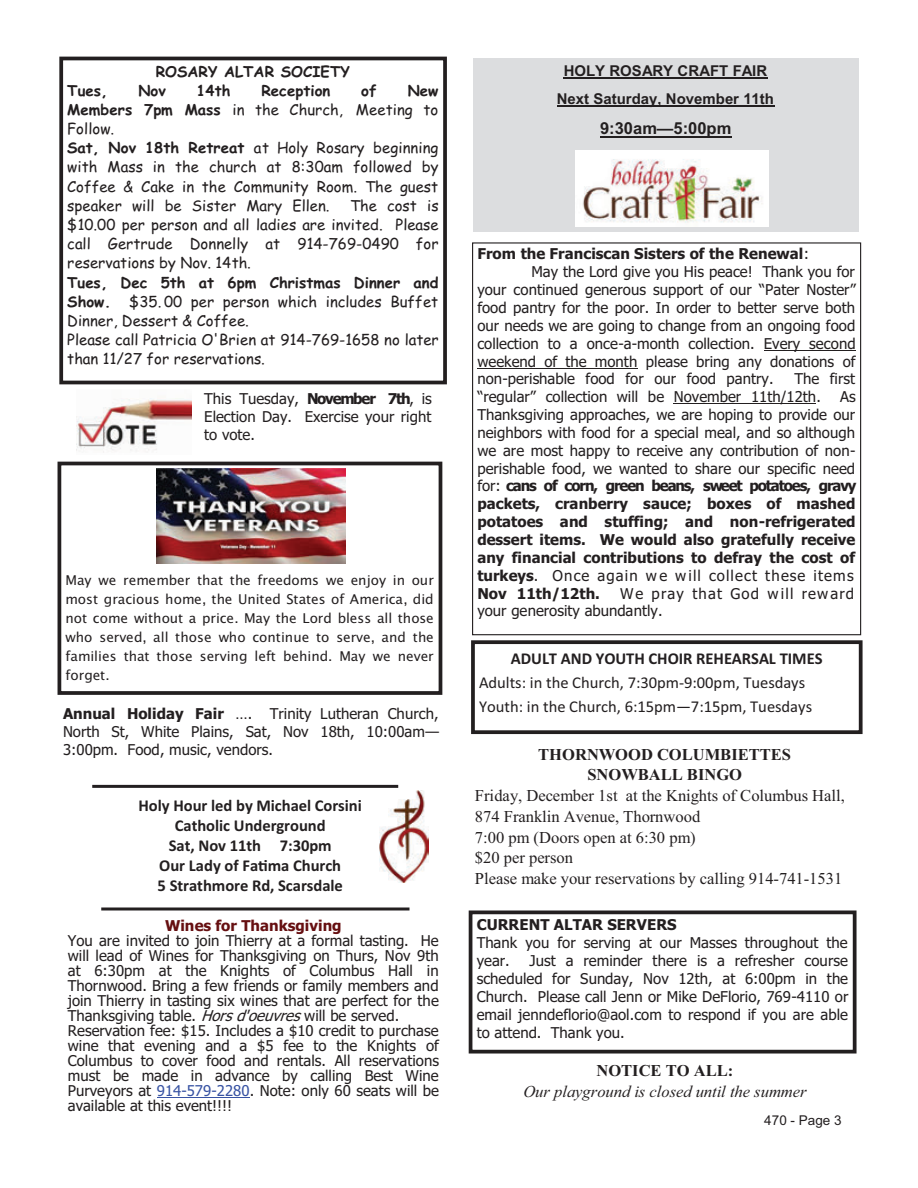
<style>
.page{position:relative;width:918px;height:1188px;background:#fff}
.page>*{position:absolute;margin:0;border:0;box-sizing:border-box;transform-origin:0 0}
.t1{font:16.65px "Times New Roman";color:#231f20}
.t2{font:700 16.65px "Calibri";color:#231f20}
.t3{font:700 16.5px/20.1px "Calibri";color:#231f20;text-align:center}
.t4{font:16.5px/20.7px "Times New Roman";color:#231f20}
.t5{font:16.5px/24px "Calibri";color:#231f20}
.t6{font:700 16.5px/20.5px "Times New Roman";color:#231f20;text-align:center}
.t7{font:italic 16.5px "Times New Roman";color:#231f20}
.t8{font:700 16.5px "Arial";color:#231f20}
.t9{font:15px/17.9px "Tahoma";color:#231f20}
.t10{font:15px/19.2px "Comic Sans MS";color:#231f20}
.t11{font:700 15px "Tahoma";color:#231f20}
.t12{font:700 15px/28.5px "Arial";color:#231f20;text-align:center}
.t13{font:700 15px "Comic Sans MS";color:#231f20}
.t14{font:700 15px "Tahoma";color:#660f11}
.t15{font:13.5px/18.9px "Lucida Sans";color:#231f20;text-align:justify}
.t16{font:13.5px "Arial";letter-spacing:.005em;color:#231f20}
.s1{font-weight:700}
.s2{font-style:italic}
.s3{color:#3853a3}
.s4{font-weight:400}
</style>
<div class="page">
<div style="left:59px;top:57px;width:388px;height:327px;border:4px solid #231f20"></div>
<div style="left:472px;top:242px;width:389px;height:393px;border:1px solid #231f20"></div>
<hr style="left:764px;top:350px;width:92px;height:1px;background:#231f20">
<hr style="left:477px;top:368px;width:161px;height:1px;background:#231f20">
<hr style="left:674px;top:403px;width:142px;height:1px;background:#231f20">
<div style="left:473px;top:58px;width:386px;height:174px;background:#dcdddf"></div>
<hr style="left:564px;top:77px;width:204px;height:2px;background:#231f20">
<hr style="left:557px;top:105px;width:217px;height:2px;background:#231f20">
<hr style="left:600px;top:136px;width:131px;height:2px;background:#231f20">
<img style="left:575px;top:150px;width:194px;height:76px">
<div style="left:469px;top:911px;width:388px;height:143px;border:4px solid #231f20"></div>
<div style="left:471px;top:640px;width:392px;height:94px;border:4px solid #231f20"></div>
<hr style="left:157px;top:1097px;width:93px;height:1px;background:#3853a3">
<hr style="left:92px;top:785px;width:306px;height:3px;background:#231f20">
<img style="left:379px;top:791px;width:49px;height:92px">
<hr style="left:101px;top:908px;width:309px;height:3px;background:#231f20">
<div style="left:58px;top:462px;width:384px;height:233px;border:4px solid #231f20"></div>
<img style="left:156px;top:469px;width:189px;height:95px">
<img style="left:77px;top:398px;width:115px;height:55px">
<p class="t13" style="left:156px;top:65px;width:196px">ROSARY ALTAR SOCIETY</p>
<p class="t13" style="left:67px;top:84px;width:42px">Tues,</p>
<p class="t13" style="left:139px;top:84px;width:29px">Nov</p>
<p class="t13" style="left:197px;top:84px;width:35px">14th</p>
<p class="t13" style="left:261px;top:84px;width:70px">Reception</p>
<p class="t13" style="left:361px;top:84px;width:17px">of</p>
<p class="t10" style="left:67px;top:82px;width:373px;text-indent:340px"><span class="s1">New<br>Members 7pm Mass</span> in the Church, Meeting to<br>Follow.<br><span class="s1">Sat, Nov 18th Retreat</span> at Holy Rosary beginning with Mass in the church at 8:30am followed by<br>Coffee &amp; Cake in the Community Room. The guest speaker will be Sister Mary Ellen.</p>
<p class="t10" style="left:67px;top:197px;width:373px;text-align:justify;text-indent:283px">The cost is $10.00 per person and all ladies are invited. Please call Gertrude Donnelly at 914-769-0490 for reservations by Nov. 14th.</p>
<p class="t10" style="left:67px;top:274px;width:373px"><span class="s1">Tues, Dec 5th at 6pm Christmas Dinner and Show.</span> $35. 00 per person which includes Buffet Dinner, Dessert &amp; Coffee.<br>Please call Patricia O'Brien at 914-769-1658 no later than 11/27 for reservations.</p>
<p class="t9" style="left:204px;top:391px;width:229px;text-align:justify">This Tuesday, <span class="s1">November 7th</span>, is Election Day. Exercise your right to vote.</p>
<p class="t15" style="left:66px;top:572px;width:370px">May we remember that the freedoms we enjoy in our most gracious home, the United States of America, did not come without a price. May the Lord bless all those who served, all those who continue to serve, and the families that those serving left behind. May we never forget.</p>
<p class="t9" style="left:63px;top:706px;width:378px;text-align:justify"><span class="s1">Annual Holiday Fair</span> …. Trinity Lutheran Church, North St, White Plains, Sat, Nov 18th, 10:00am— 3:00pm. Food, music, vendors.</p>
<p class="t3" style="left:138px;top:797px;width:225px">Holy Hour led by Michael Corsini<br>Catholic Underground<br>Sat, Nov 11th 7:30pm<br>Our Lady of Fa-ma Church</p>
<p class="t2" style="left:158px;top:880px;width:187px">5 Strathmore Rd, Scarsdale</p>
<p class="t14" style="left:165px;top:919px;width:178px">Wines for Thanksgiving</p>
<p class="t9" style="left:68px;top:934px;width:373px;line-height:15px">You are invited to join Thierry at a formal tasting. He will lead of Wines for Thanksgiving on Thurs, Nov 9th at 6:30pm at the Knights of Columbus Hall in Thornwood. Bring a few friends or family members and join Thierry in tasting six wines that are perfect for the Thanksgiving table. <span class="s2">Horsd'oeuvres</span>will be served.<br>Reservation fee: $15. Includes a $10 credit to purchase wine that evening and a $5 fee to the Knights of Columbus to cover food and rentals. All reservations must be made in advance by calling Best Wine Purveyors at <span class="s3">914-579-2280</span>. Note: only 60 seats will be available at this event!!!!</p>
<p class="t12" style="left:557px;top:56px;width:219px">HOLY ROSARY CRAFT FAIR<br>Next Saturday, November 11th</p>
<p class="t8" style="left:600px;top:119px;width:133px">9:30am—5:00pm</p>
<p class="t11" style="left:477px;top:248px;width:333px">From the Franciscan Sisters of the Renewal<span class="s4">:</span></p>
<p class="t9" style="left:531px;top:264px;width:325px">May the Lord give you His peace! Thank you for</p>
<p class="t9" style="left:477px;top:282px;width:380px">your continued generous support of our “Pater Noster”</p>
<p class="t9" style="left:477px;top:300px;width:379px">food pantry for the poor. In order to better serve both</p>
<p class="t9" style="left:477px;top:318px;width:379px">our needs we are going to change from an ongoing food</p>
<p class="t9" style="left:477px;top:336px;width:380px">collection to a once-a-month collection. Every second</p>
<p class="t9" style="left:477px;top:353px;width:380px">weekend of the month please bring any donations of</p>
<p class="t9" style="left:477px;top:371px;width:298px">non-perishable food for our food pantry.</p>
<p class="t9" style="left:477px;top:371px;width:379px;text-indent:317px">The first “regular” collection will be November 11th/12th.</p>
<p class="t9" style="left:477px;top:389px;width:381px;text-indent:363px">As Thanksgiving approaches, we are hoping to provide our neighbors with food for a special meal, and so although we are most happy to receive any contribution of non&shy;perishable food, we wanted to share our specific need for: <span class="s1">cans of corn, green beans, sweet potatoes, gravy packets, cranberry sauce; boxes of mashed potatoes and stuffing; and non-refrigerated dessert items. We would also gratefully receive any financial contributions to defray the cost of turkeys</span>. Once again we will collect these items <span class="s1">Nov 11th/12th.</span></p>
<p class="t9" style="left:477px;top:586px;width:378px;text-indent:143px">We pray that God will reward your generosity abundantly.</p>
<p class="t3" style="left:511px;top:650px;width:313px">ADULT AND YOUTH CHOIR REHEARSAL TIMES</p>
<p class="t5" style="left:479px;top:671px;width:335px">Adults: in the Church, 7:30pm-9:00pm, Tuesdays<br>Youth: in the Church, 6:15pm—7:15pm, Tuesdays</p>
<p class="t6" style="left:538px;top:744px;width:254px">THORNWOOD COLUMBIETTES<br>SNOWBALL BINGO</p>
<p class="t4" style="left:475px;top:787px;width:371px">Friday, December 1st at the Knights of Columbus Hall,<br>874 Franklin Avenue, Thornwood<br>7:00 pm (Doors open at 6:30 pm)<br>$20 per person</p>
<p class="t1" style="left:475px;top:873px;width:369px">Please make your reservations by calling 914-741-1531</p>
<p class="t11" style="left:477px;top:919px;width:201px">CURRENT ALTAR SERVERS</p>
<p class="t9" style="left:477px;top:935px;width:373px">Thank you for serving at our Masses throughout the year.</p>
<p class="t9" style="left:477px;top:953px;width:373px;text-align:justify;text-indent:53px">Just a reminder there is a refresher course scheduled for Sunday, Nov 12th, at 6:00pm in the Church. Please call Jenn or Mike DeFlorio, 769-4110 or email jenndeflorio@aol.com to respond if you are able to attend. Thank you.</p>
<p class="t6" style="left:596px;top:1060px;width:138px">NOTICE TO ALL:</p>
<p class="t7" style="left:523px;top:1086px;width:285px">Our playground is closed until the summer</p>
<p class="t16" style="left:764px;top:1115px;width:79px">470 - Page 3</p>
</div>
